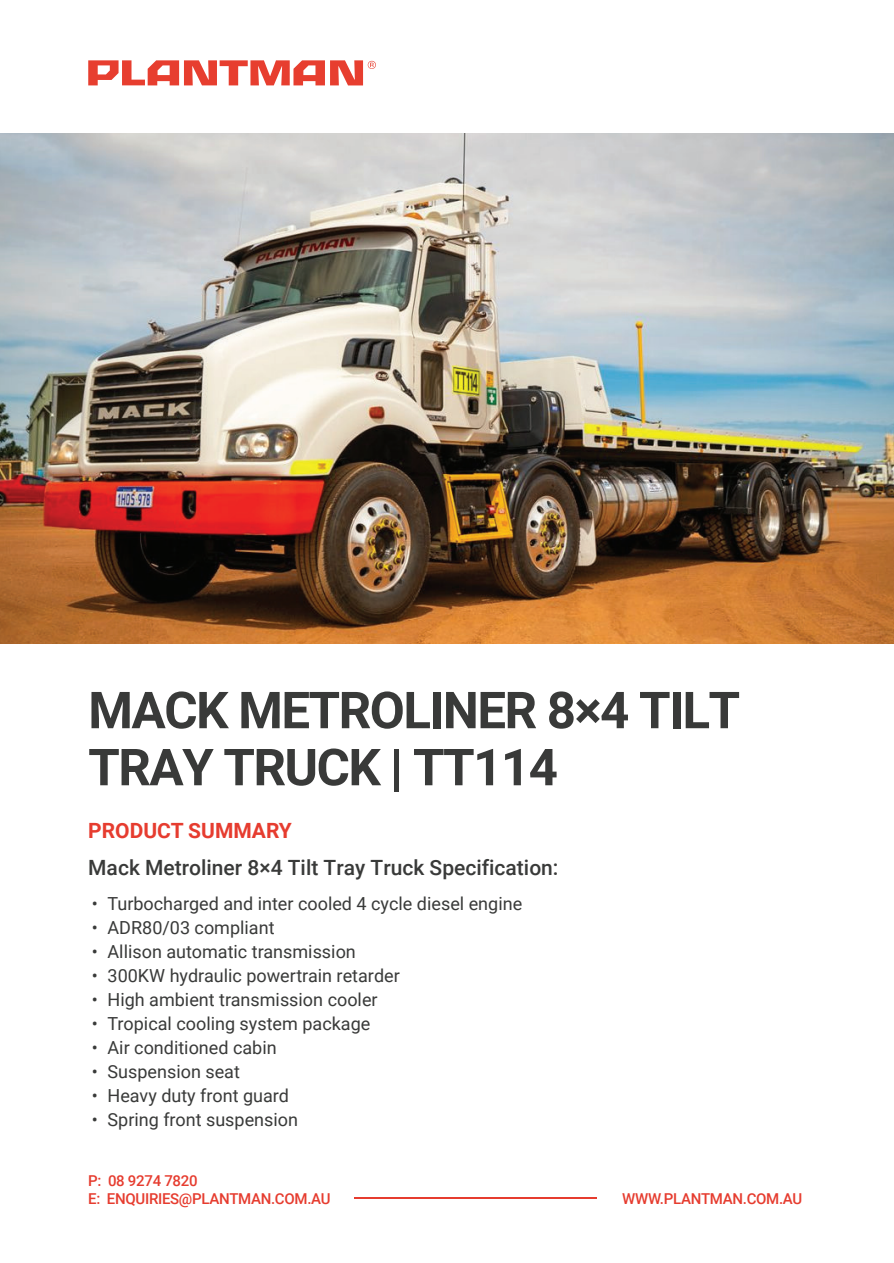
<style>
.page{position:relative;width:894px;height:1263px;background:#fff}
.page>*{position:absolute;margin:0;border:0;box-sizing:border-box;transform-origin:0 0}
.t1{font:700 51px/57px "Roboto";letter-spacing:-.03em;color:#393a39}
.t2{font:500 21px "Roboto";color:#393a39}
.t3{font:700 21px "Roboto";color:#e63c2f}
.t4{font:18px "Roboto";color:#393a39}
.t5{font:500 15px/18px "Roboto";letter-spacing:-.02em;color:#e63c2f}
</style>
<div class="page">
<svg style="left:88px;top:60px;width:288px;height:25px"></svg>
<img style="left:0;top:133px;width:893px;height:510px">
<hr style="left:354px;top:1197px;width:242px;height:1px;background:#e63c2f">
<h1 class="t1" style="left:88px;top:679px;width:653px">MACK METROLINER 8×4 TILT<br>TRAY TRUCK | TT114</h1>
<p class="t3" style="left:88px;top:816px;width:205px">PRODUCT SUMMARY</p>
<p class="t2" style="left:88px;top:852px;width:471px">Mack Metroliner 8×4 Tilt Tray Truck Specification:</p>
<p class="t4" style="left:92px;top:890px;width:432px">• Turbocharged and inter cooled 4 cycle diesel engine</p>
<p class="t4" style="left:92px;top:914px;width:184px">• ADR80/03 compliant</p>
<p class="t4" style="left:92px;top:938px;width:265px">• Allison automatic transmission</p>
<p class="t4" style="left:92px;top:962px;width:309px">• 300KW hydraulic powertrain retarder</p>
<p class="t4" style="left:92px;top:986px;width:287px">• High ambient transmission cooler</p>
<p class="t4" style="left:92px;top:1010px;width:280px">• Tropical cooling system package</p>
<p class="t4" style="left:92px;top:1034px;width:186px">• Air conditioned cabin</p>
<p class="t4" style="left:92px;top:1058px;width:150px">• Suspension seat</p>
<p class="t4" style="left:92px;top:1082px;width:199px">• Heavy duty front guard</p>
<p class="t4" style="left:92px;top:1106px;width:208px">• Spring front suspension</p>
<p class="t5" style="left:88px;top:1170px;width:244px">P: 08 9274 7820<br>E: ENQUIRIES@PLANTMAN.COM.AU</p>
<p class="t5" style="left:622px;top:1188px;width:181px">WWW.PLANTMAN.COM.AU</p>
</div>
